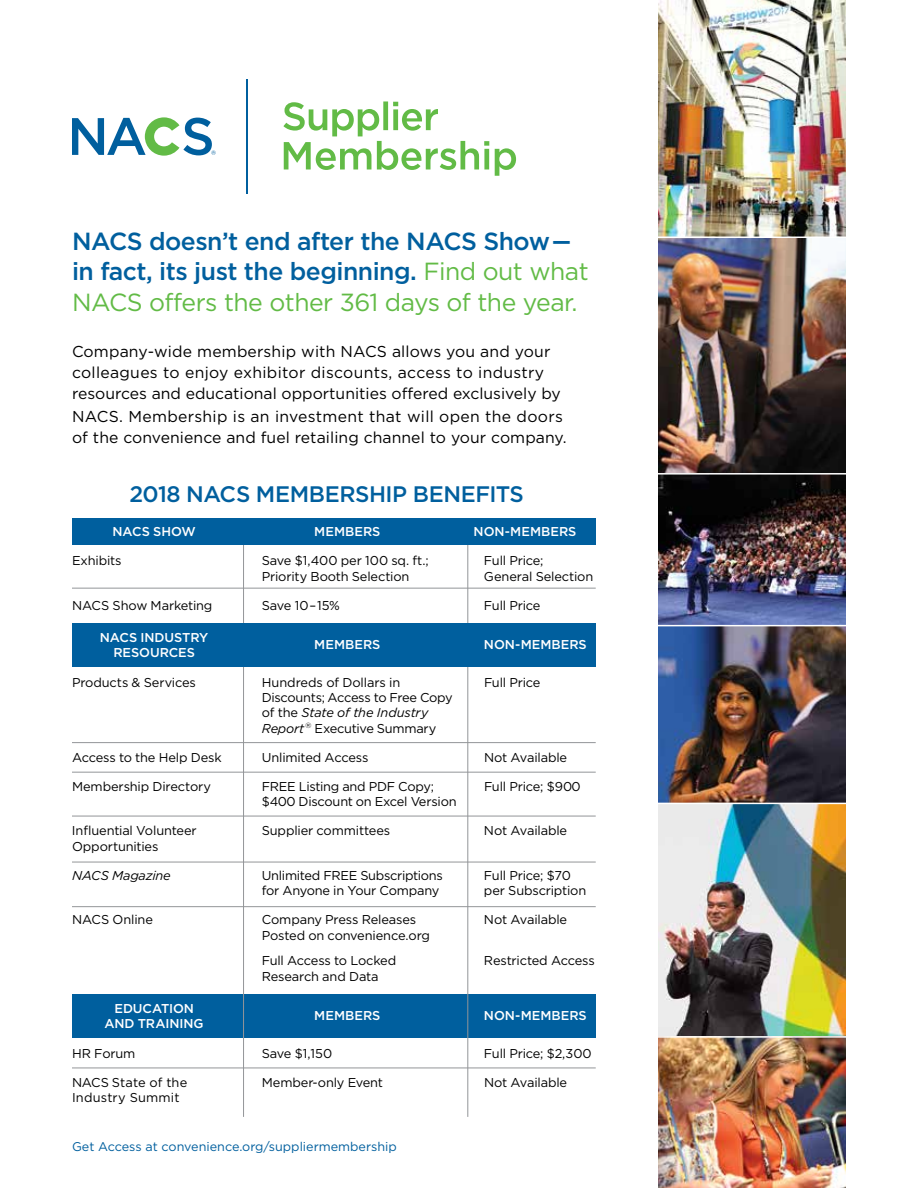
<style>
.page{position:relative;width:918px;height:1188px;background:#fff}
.page>*{position:absolute;margin:0;border:0;box-sizing:border-box;transform-origin:0 0}
.t1{font:500 24.75px/30.8px "Gotham";letter-spacing:-.02em;color:#005f9e}
.t2{font:500 22.5px "Gotham";letter-spacing:-.02em;color:#005f9e}
.t3{font:15.75px/21px "Gotham";letter-spacing:.005em;color:#000}
.t4{font:12.75px/15.5px "Gotham";letter-spacing:-.015em;color:#000}
.t5{font:500 12.75px "Gotham";color:#fff}
.t6{font:12.75px "Gotham";letter-spacing:.015em;color:#000}
.t7{font:italic 12.75px "Gotham";letter-spacing:-.015em;color:#000}
.t8{font:12.6px "Gotham";color:#005f9e}
.s1{font-weight:400;color:#62bb46}
.s2{font-style:italic}
</style>
<div class="page">
<img style="left:659px;top:0;width:187px;height:1188px">
<hr style="left:246px;top:79px;width:1px;height:115px;background:#005f9e">
<svg style="left:72px;top:117px;width:144px;height:39px"></svg>
<svg style="left:495px;top:148px;width:21px;height:28px"></svg>
<svg style="left:283px;top:101px;width:206px;height:69px"></svg>
<div style="left:72px;top:995px;width:524px;height:43px;background:#005f9e"></div>
<hr style="left:72px;top:772px;width:524px;height:1px;background:#939598">
<hr style="left:72px;top:816px;width:524px;height:1px;background:#939598">
<hr style="left:72px;top:1068px;width:524px;height:1px;background:#939598">
<hr style="left:243px;top:539px;width:1px;height:578px;background:#939598">
<hr style="left:468px;top:539px;width:1px;height:578px;background:#939598">
<div style="left:72px;top:518px;width:524px;height:27px;background:#005f9e"></div>
<div style="left:72px;top:624px;width:524px;height:43px;background:#005f9e"></div>
<hr style="left:72px;top:588px;width:524px;height:1px;background:#939598">
<hr style="left:72px;top:742px;width:524px;height:1px;background:#939598">
<hr style="left:72px;top:906px;width:524px;height:1px;background:#939598">
<hr style="left:72px;top:862px;width:524px;height:1px;background:#939598">
<hr style="left:655px;top:473px;width:195px;height:2px;background:#fff">
<hr style="left:655px;top:625px;width:195px;height:1px;background:#fff">
<hr style="left:655px;top:803px;width:195px;height:1px;background:#fff">
<hr style="left:655px;top:1036px;width:195px;height:2px;background:#fff">
<hr style="left:655px;top:237px;width:195px;height:1px;background:#fff">
<h1 class="t1" style="left:72px;top:225px;width:518px">NACS doesn’t end after the NACS Show— in fact, its just the beginning. <span class="s1">Find out what<br>NACS offers the other 361 days of the year.</span></h1>
<p class="t3" style="left:72px;top:341px;width:490px">Company-wide membership with NACS allows you and your colleagues to enjoy exhibitor discounts, access to industry resources and educational opportunities offered exclusively by</p>
<p class="t3" style="left:72px;top:405px;width:496px">NACS. Membership is an investment that will open the doors of the convenience and fuel retailing channel to your company.</p>
<h2 class="t2" style="left:130px;top:481px;width:396px">2018 NACS MEMBERSHIP BENEFITS</h2>
<p class="t5" style="left:113px;top:524px;width:85px">NACS SHOW</p>
<p class="t5" style="left:314px;top:524px;width:68px">MEMBERS</p>
<p class="t5" style="left:474px;top:524px;width:104px">NON-MEMBERS</p>
<p class="t4" style="left:72px;top:553px;width:51px">Exhibits</p>
<p class="t4" style="left:262px;top:553px;width:168px">Save $1,400 per 100 sq. ft.;</p>
<p class="t4" style="left:484px;top:553px;width:61px">Full Price;</p>
<p class="t4" style="left:262px;top:568px;width:149px">Priority Booth Selection</p>
<p class="t4" style="left:484px;top:568px;width:111px">General Selection</p>
<p class="t4" style="left:72px;top:597px;width:142px">NACS Show Marketing</p>
<p class="t4" style="left:262px;top:597px;width:80px">Save 10–15%</p>
<p class="t4" style="left:484px;top:597px;width:58px">Full Price</p>
<p class="t5" style="left:100px;top:630px;width:110px">NACS INDUSTRY</p>
<p class="t5" style="left:314px;top:637px;width:68px">MEMBERS</p>
<p class="t5" style="left:484px;top:637px;width:104px">NON-MEMBERS</p>
<p class="t5" style="left:113px;top:646px;width:83px">RESOURCES</p>
<p class="t4" style="left:72px;top:674px;width:126px">Products &amp; Services</p>
<p class="t4" style="left:262px;top:674px;width:140px">Hundreds of Dollars in</p>
<p class="t4" style="left:484px;top:674px;width:58px">Full Price</p>
<p class="t4" style="left:262px;top:689px;width:193px">Discounts; Access to Free Copy of the <span class="s2">State of the Industry<br>Report</span><sup>®</sup> Executive Summary</p>
<p class="t4" style="left:72px;top:749px;width:151px">Access to the Help Desk</p>
<p class="t4" style="left:262px;top:749px;width:108px">Unlimited Access</p>
<p class="t4" style="left:484px;top:749px;width:85px">Not Available</p>
<p class="t4" style="left:72px;top:778px;width:141px">Membership Directory</p>
<p class="t4" style="left:262px;top:778px;width:174px">FREE Listing and PDF Copy;</p>
<p class="t4" style="left:484px;top:778px;width:98px">Full Price; $900</p>
<p class="t4" style="left:262px;top:794px;width:196px">$400 Discount on Excel Version</p>
<p class="t4" style="left:72px;top:823px;width:126px">Influential Volunteer</p>
<p class="t4" style="left:262px;top:823px;width:130px">Supplier committees</p>
<p class="t4" style="left:484px;top:823px;width:85px">Not Available</p>
<p class="t4" style="left:72px;top:838px;width:88px">Opportunities</p>
<p class="t7" style="left:72px;top:868px;width:100px">NACS Magazine</p>
<p class="t4" style="left:262px;top:867px;width:183px">Unlimited FREE Subscriptions</p>
<p class="t4" style="left:484px;top:867px;width:88px">Full Price; $70</p>
<p class="t4" style="left:262px;top:883px;width:179px">for Anyone in Your Company</p>
<p class="t4" style="left:484px;top:883px;width:104px">per Subscription</p>
<p class="t4" style="left:72px;top:912px;width:82px">NACS Online</p>
<p class="t4" style="left:262px;top:912px;width:156px">Company Press Releases</p>
<p class="t4" style="left:484px;top:912px;width:85px">Not Available</p>
<p class="t4" style="left:262px;top:922px;width:170px;line-height:25.7px">Posted on convenience.org<br>Full Access to Locked</p>
<p class="t4" style="left:484px;top:953px;width:112px">Restricted Access</p>
<p class="t4" style="left:262px;top:968px;width:118px">Research and Data</p>
<p class="t5" style="left:114px;top:1001px;width:81px">EDUCATION</p>
<p class="t5" style="left:314px;top:1008px;width:68px">MEMBERS</p>
<p class="t5" style="left:484px;top:1008px;width:104px">NON-MEMBERS</p>
<p class="t5" style="left:104px;top:1017px;width:101px">AND TRAINING</p>
<p class="t4" style="left:72px;top:1045px;width:65px">HR Forum</p>
<p class="t4" style="left:262px;top:1045px;width:72px">Save $1,150</p>
<p class="t4" style="left:484px;top:1045px;width:109px">Full Price; $2,300</p>
<p class="t4" style="left:72px;top:1074px;width:117px">NACS State of the</p>
<p class="t4" style="left:262px;top:1074px;width:123px">Member-only Event</p>
<p class="t4" style="left:484px;top:1074px;width:85px">Not Available</p>
<p class="t6" style="left:72px;top:1090px;width:109px">Industry Summit</p>
<p class="t8" style="left:72px;top:1139px;width:326px">Get Access at convenience.org/suppliermembership</p>
</div>
